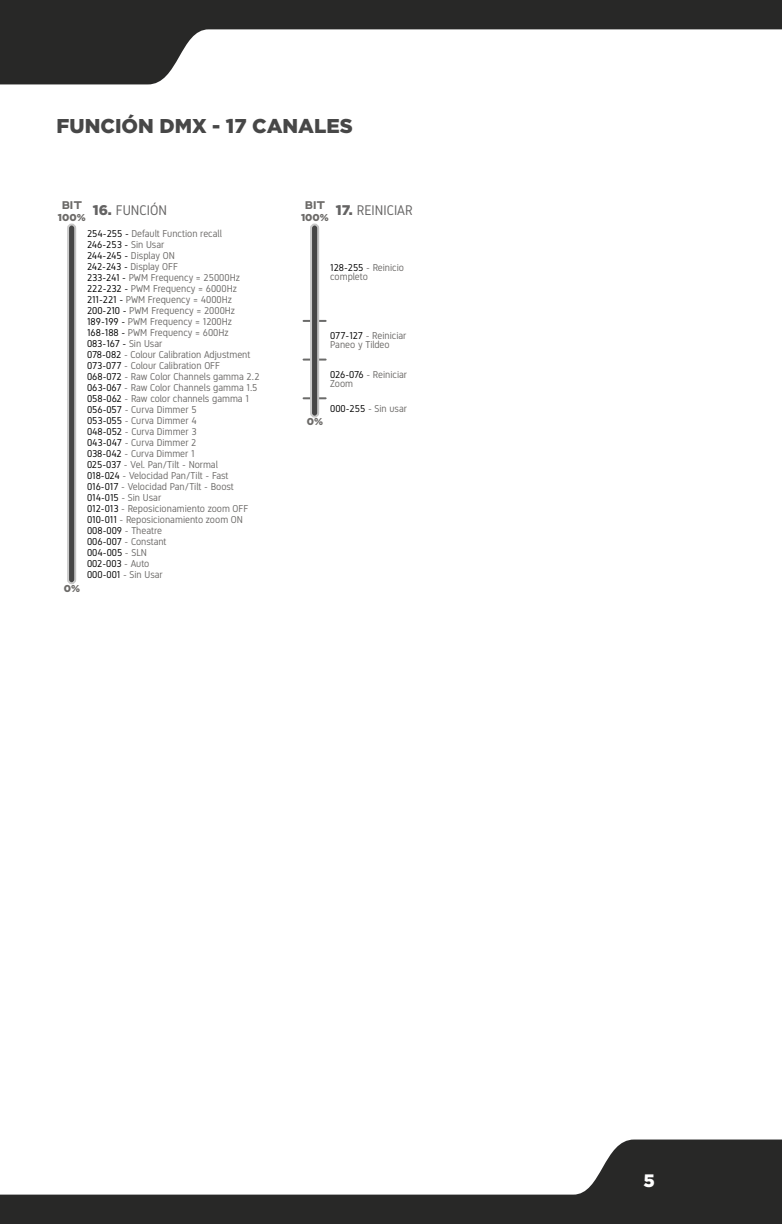
<style>
.page{position:relative;width:782px;height:1224px;background:#fff}
.page>*{position:absolute;margin:0;border:0;box-sizing:border-box;transform-origin:0 0}
.t1{font:900 20px "Gotham";color:#474747}
.t2{font:900 18px "Gotham";color:#fff}
.t3{font:14px "Gidole";color:#646363}
.t4{font:12px "Axis";color:#6c6a68}
.t5{font:10px/11px "Gidole";color:#6c6a68}
.t6{font:900 10px "Gotham";color:#6c6a68}
.s1{font-family:"Gotham";font-weight:900}
.s2{color:#000}
</style>
<div class="page">
<svg style="left:0;top:1140px;width:782px;height:84px"></svg>
<svg style="left:0;top:0;width:782px;height:84px"></svg>
<hr style="left:303px;top:397px;width:23px;height:2px;background:#6b6b6a">
<hr style="left:303px;top:359px;width:23px;height:2px;background:#6b6b6a">
<hr style="left:303px;top:320px;width:23px;height:2px;background:#6b6b6a">
<div style="left:311px;top:225px;width:7px;height:192px;background:#474747;border-radius:4px"></div>
<div style="left:310px;top:224px;width:9px;height:194px;border:2px solid #fff;border-radius:4px"></div>
<div style="left:68px;top:225px;width:7px;height:358px;background:#474747;border-radius:4px"></div>
<div style="left:67px;top:224px;width:9px;height:360px;border:2px solid #fff;border-radius:4px"></div>
<h1 class="t1" style="left:57px;top:115px;width:298px">FUNCIÓN DMX - 17 CANALES</h1>
<p class="t4" style="left:62px;top:198px;width:22px">BIT</p>
<p class="t4" style="left:305px;top:198px;width:22px">BIT</p>
<p class="t6" style="left:58px;top:212px;width:29px">100%</p>
<p class="t6" style="left:301px;top:212px;width:29px">100%</p>
<h3 class="t3" style="left:93px;top:201px;width:76px"><span class="s1">16.</span> FUNCIÓN</h3>
<h3 class="t3" style="left:336px;top:201px;width:78px"><span class="s1">17.</span> REINICIAR</h3>
<p class="t5" style="left:87px;top:228px;width:174px"><span class="s2">254-255 -</span> Default Function recall<br><span class="s2">246-253 -</span> Sin Usar<br><span class="s2">244-245 -</span> Display ON<br><span class="s2">242-243 -</span> Display OFF<br><span class="s2">233-241 -</span> PWM Frequency = 25000Hz<br><span class="s2">222-232 -</span> PWM Frequency = 6000Hz<br><span class="s2">211-221 -</span> PWM Frequency = 4000Hz<br><span class="s2">200-210 -</span> PWM Frequency = 2000Hz<br><span class="s2">189-199 -</span> PWM Frequency = 1200Hz<br><span class="s2">168-188 -</span> PWM Frequency = 600Hz<br><span class="s2">083-167 -</span> Sin Usar<br><span class="s2">078-082</span> - Colour Calibration Adjustment<br><span class="s2">073-077</span> - Colour Calibration OFF<br><span class="s2">068-072</span> - Raw Color Channels gamma 2.2<br><span class="s2">063-067</span> - Raw Color Channels gamma 1.5<br><span class="s2">058-062</span> - Raw color channels gamma 1<br><span class="s2">056-057</span> - Curva Dimmer 5<br><span class="s2">053-055</span> - Curva Dimmer 4<br><span class="s2">048-052</span> - Curva Dimmer 3<br><span class="s2">043-047</span> - Curva Dimmer 2<br><span class="s2">038-042</span> - Curva Dimmer 1<br><span class="s2">025-037</span> - Vel. Pan/Tilt - Normal<br><span class="s2">018-024</span> - Velocidad Pan/Tilt - Fast<br><span class="s2">016-017</span> - Velocidad Pan/Tilt - Boost<br><span class="s2">014-015</span> - Sin Usar<br><span class="s2">012-013</span> - Reposicionamiento zoom OFF<br><span class="s2">010-011</span> - Reposicionamiento zoom ON<br><span class="s2">008-009</span> - Theatre<br><span class="s2">006-007</span> - Constant<br><span class="s2">004-005</span> - SLN<br><span class="s2">002-003</span> - Auto<br><span class="s2">000-001</span> - Sin Usar</p>
<p class="t6" style="left:64px;top:582px;width:18px">0%</p>
<p class="t5" style="left:330px;top:263px;width:75px;line-height:9px"><span class="s2">128-255</span> - Reinicio completo</p>
<p class="t5" style="left:330px;top:331px;width:78px;line-height:9px"><span class="s2">077-127</span> - Reiniciar<br>Paneo y Tildeo</p>
<p class="t5" style="left:330px;top:370px;width:78px;line-height:9px"><span class="s2">026-076</span> - Reiniciar<br>Zoom</p>
<p class="t5" style="left:330px;top:403px;width:78px"><span class="s2">000-255</span> - Sin usar</p>
<p class="t6" style="left:307px;top:416px;width:18px">0%</p>
<h2 class="t2" style="left:643px;top:1171px;width:13px">5</h2>
</div>
